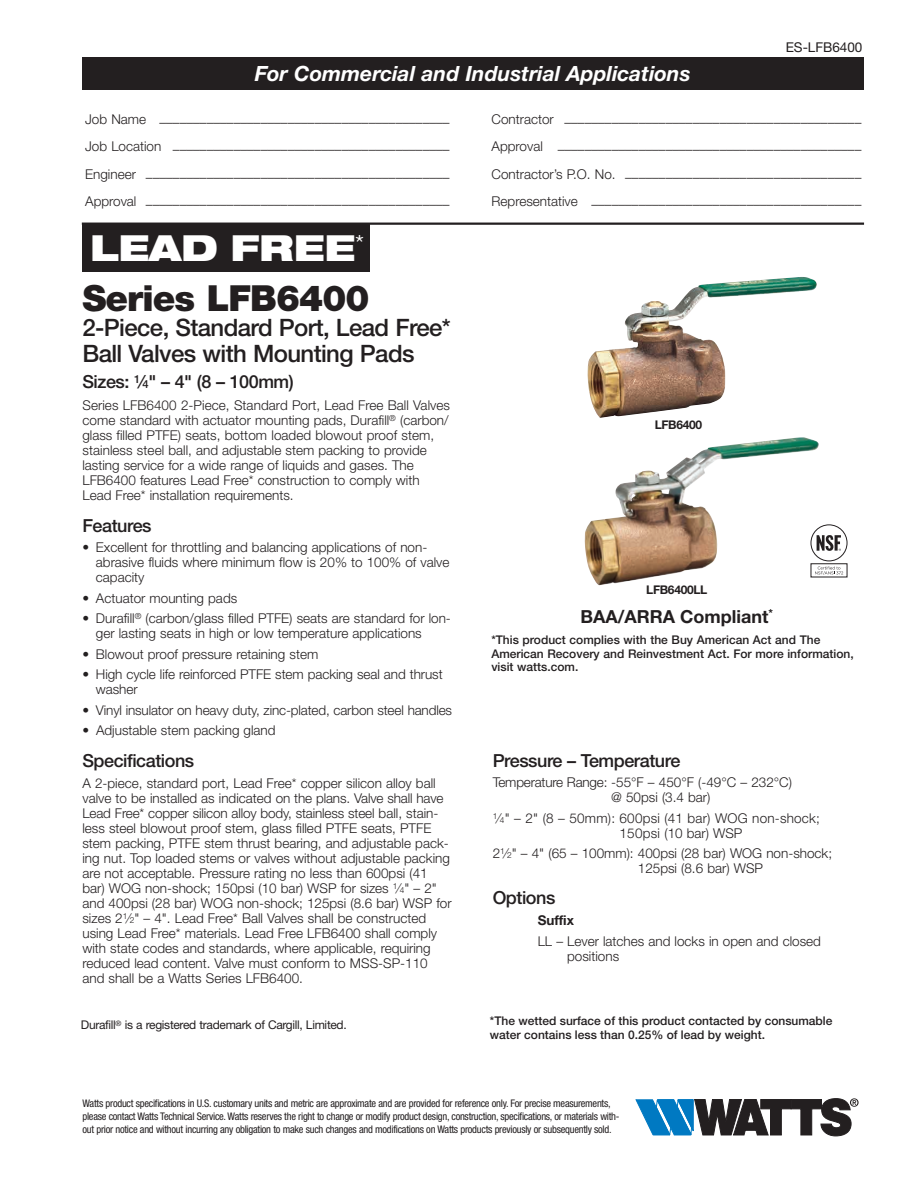
<style>
.page{position:relative;width:918px;height:1188px;background:#fff}
.page>*{position:absolute;margin:0;border:0;box-sizing:border-box;transform-origin:0 0}
.t1{font:900 36px "Helvetica Neue LT Std";letter-spacing:-.025em;color:#231f20}
.t2{font:900 expanded 36px "Helvetica Neue LT Std";color:#fff}
.t3{font:500 24px/25.5px "Helvetica Neue LT Std";letter-spacing:-.025em;color:#231f20}
.t4{font:italic 700 21px "Helvetica Neue LT Std";color:#fff}
.t5{font:500 18px "Helvetica Neue LT Std";letter-spacing:-.025em;color:#231f20}
.t6{font:700 18px "Helvetica Neue LT Std";color:#231f20}
.t7{font:300 13.5px/15px "Helvetica Neue LT Std";color:#231f20}
.t8{font:13.5px "Helvetica Neue LT Std";color:#231f20}
.t9{font:700 13.5px "Helvetica Neue LT Std";color:#231f20}
.t10{font:500 12px/13.5px "Helvetica Neue LT Std";color:#231f20}
.t11{font:12px "Helvetica Neue LT Std";letter-spacing:-.025em;color:#231f20}
.t12{font:700 12px "Helvetica Neue LT Std";letter-spacing:-.025em;color:#231f20}
.t13{font:condensed 10.5px/13.2px "Helvetica Neue LT Std";letter-spacing:-.025em;color:#231f20}
.s1{font-size:11.1px}
.s2{font-size:8.4px}
</style>
<div class="page">
<div style="left:82px;top:57px;width:781px;height:32px;background:#231f20"></div>
<hr style="left:82px;top:223px;width:782px;height:2px;background:#231f20">
<img style="left:587px;top:277px;width:230px;height:141px">
<img style="left:585px;top:437px;width:234px;height:148px">
<div style="left:811px;top:525px;width:36px;height:36px;background:#fff;border-radius:50%"></div>
<div style="left:811px;top:525px;width:36px;height:36px;border:1px solid #231f20;border-radius:50%"></div>
<svg style="left:817px;top:535px;width:24px;height:16px"></svg>
<div style="left:811px;top:564px;width:36px;height:13px;background:#fff"></div>
<svg style="left:815px;top:566px;width:28px;height:9px"></svg>
<div style="left:82px;top:223px;width:288px;height:49px;background:#231f20"></div>
<svg style="left:636px;top:1098px;width:223px;height:39px"></svg>
<h3 class="t4" style="left:255px;top:60px;width:437px">For Commercial and Industrial Applications</h3>
<p class="t8" style="left:786px;top:39px;width:78px">ES-LFB6400</p>
<p class="t7" style="left:85px;top:115px;width:366px">Job Name –––––––––––––––––––––––––––––––––––––––––––</p>
<p class="t7" style="left:492px;top:115px;width:371px">Contractor ––––––––––––––––––––––––––––––––––––––––––––</p>
<p class="t7" style="left:85px;top:142px;width:366px">Job Location –––––––––––––––––––––––––––––––––––––––––</p>
<p class="t7" style="left:492px;top:142px;width:371px">Approval –––––––––––––––––––––––––––––––––––––––––––––</p>
<p class="t7" style="left:85px;top:169px;width:366px">Engineer –––––––––––––––––––––––––––––––––––––––––––––</p>
<p class="t7" style="left:492px;top:169px;width:371px">Contractor’s P.O. No. –––––––––––––––––––––––––––––––––––</p>
<p class="t7" style="left:85px;top:196px;width:366px">Approval –––––––––––––––––––––––––––––––––––––––––––––</p>
<p class="t7" style="left:492px;top:196px;width:371px">Representative ––––––––––––––––––––––––––––––––––––––––</p>
<h1 class="t2" style="left:90px;top:224px;width:276px">LEAD FREE<sup>*</sup></h1>
<h1 class="t1" style="left:82px;top:276px;width:289px">Series LFB6400</h1>
<h2 class="t3" style="left:82px;top:315px;width:370px">2-Piece, Standard Port, Lead Free*<br>Ball Valves with Mounting Pads</h2>
<h3 class="t5" style="left:82px;top:371px;width:213px">Sizes: <sup>1</sup>⁄<span class="s1">4</span>" – 4" (8 – 100mm)</h3>
<p class="t7" style="left:82px;top:397px;width:369px">Series LFB6400 2-Piece, Standard Port, Lead Free Ball Valves come standard with actuator mounting pads, Durafill<sup>®</sup> (carbon/ glass filled PTFE) seats, bottom loaded blowout proof stem, stainless steel ball, and adjustable stem packing to provide lasting service for a wide range of liquids and gases. The LFB6400 features Lead Free* construction to comply with Lead Free* installation requirements.</p>
<h3 class="t5" style="left:82px;top:514px;width:71px">Features</h3>
<p class="t7" style="left:96px;top:540px;width:355px;text-indent:-14px">• Excellent for throttling and balancing applications of non&shy;abrasive fluids where minimum flow is 20% to 100% of valve capacity</p>
<p class="t7" style="left:82px;top:590px;width:156px">• Actuator mounting pads</p>
<p class="t7" style="left:96px;top:611px;width:357px;text-indent:-13px">• Durafill<sup>®</sup> (carbon/glass filled PTFE) seats are standard for lon&shy;ger lasting seats in high or low temperature applications</p>
<p class="t7" style="left:82px;top:646px;width:237px">• Blowout proof pressure retaining stem</p>
<p class="t7" style="left:96px;top:667px;width:348px;text-indent:-14px">• High cycle life reinforced PTFE stem packing seal and thrust washer</p>
<p class="t7" style="left:82px;top:702px;width:371px">• Vinyl insulator on heavy duty, zinc-plated, carbon steel handles</p>
<p class="t7" style="left:83px;top:723px;width:195px">• Adjustable stem packing gland</p>
<h3 class="t5" style="left:82px;top:750px;width:113px">Specifications</h3>
<p class="t7" style="left:82px;top:775px;width:371px">A 2-piece, standard port, Lead Free* copper silicon alloy ball valve to be installed as indicated on the plans. Valve shall have Lead Free* copper silicon alloy body, stainless steel ball, stain&shy;less steel blowout proof stem, glass filled PTFE seats, PTFE stem packing, PTFE stem thrust bearing, and adjustable pack&shy;ing nut. Top loaded stems or valves without adjustable packing are not acceptable. Pressure rating no less than 600psi (41 bar) WOG non-shock; 150psi (10 bar) WSP for sizes <sup>1</sup>⁄<span class="s2">4</span>" – 2" and 400psi (28 bar) WOG non-shock; 125psi (8.6 bar) WSP for sizes 2<sup>1</sup>⁄<span class="s2">2</span>" – 4". Lead Free* Ball Valves shall be constructed using Lead Free* materials. Lead Free LFB6400 shall comply with state codes and standards, where applicable, requiring reduced lead content. Valve must conform to MSS-SP-110 and shall be a Watts Series LFB6400.</p>
<p class="t12" style="left:655px;top:417px;width:49px">LFB6400</p>
<p class="t12" style="left:646px;top:583px;width:63px">LFB6400LL</p>
<h3 class="t6" style="left:581px;top:605px;width:194px">BAA/ARRA Compliant<sup>*</sup></h3>
<p class="t10" style="left:491px;top:633px;width:364px">*This product complies with the Buy American Act and The<br>American Recovery and Reinvestment Act. For more information, visit watts.com.</p>
<h3 class="t5" style="left:493px;top:750px;width:189px">Pressure – Temperature</h3>
<p class="t7" style="left:611px;top:775px;width:182px;text-indent:-118px">Temperature Range: -55°F – 450°F (-49°C – 232°C) @ 50psi (3.4 bar)</p>
<p class="t7" style="left:620px;top:810px;width:202px;text-indent:-127px"><sup>1</sup>⁄<span class="s2">4</span>" – 2" (8 – 50mm): 600psi (41 bar) WOG non-shock;<br>150psi (10 bar) WSP</p>
<p class="t7" style="left:638px;top:846px;width:196px;text-indent:-145px">2<sup>1</sup>⁄<span class="s2">2</span>" – 4" (65 – 100mm): 400psi (28 bar) WOG non-shock;<br>125psi (8.6 bar) WSP</p>
<h3 class="t5" style="left:493px;top:887px;width:64px">Options</h3>
<p class="t9" style="left:538px;top:912px;width:38px">Suffix</p>
<p class="t7" style="left:567px;top:933px;width:255px;text-indent:-30px">LL – Lever latches and locks in open and closed positions</p>
<p class="t11" style="left:81px;top:1018px;width:267px">Durafill<sup>®</sup> is a registered trademark of Cargill, Limited.</p>
<p class="t10" style="left:490px;top:1014px;width:344px">*The wetted surface of this product contacted by consumable water contains less than 0.25% of lead by weight.</p>
<p class="t13" style="left:82px;top:1096px;width:539px">Watts product specifications in U.S. customary units and metric are approximate and are provided for reference only. For precise measurements, please contact Watts Technical Service. Watts reserves the right to change or modify product design, construction, specifications, or materials with&shy;out prior notice and without incurring any obligation to make such changes and modifications on Watts products previously or subsequently sold.</p>
</div>
